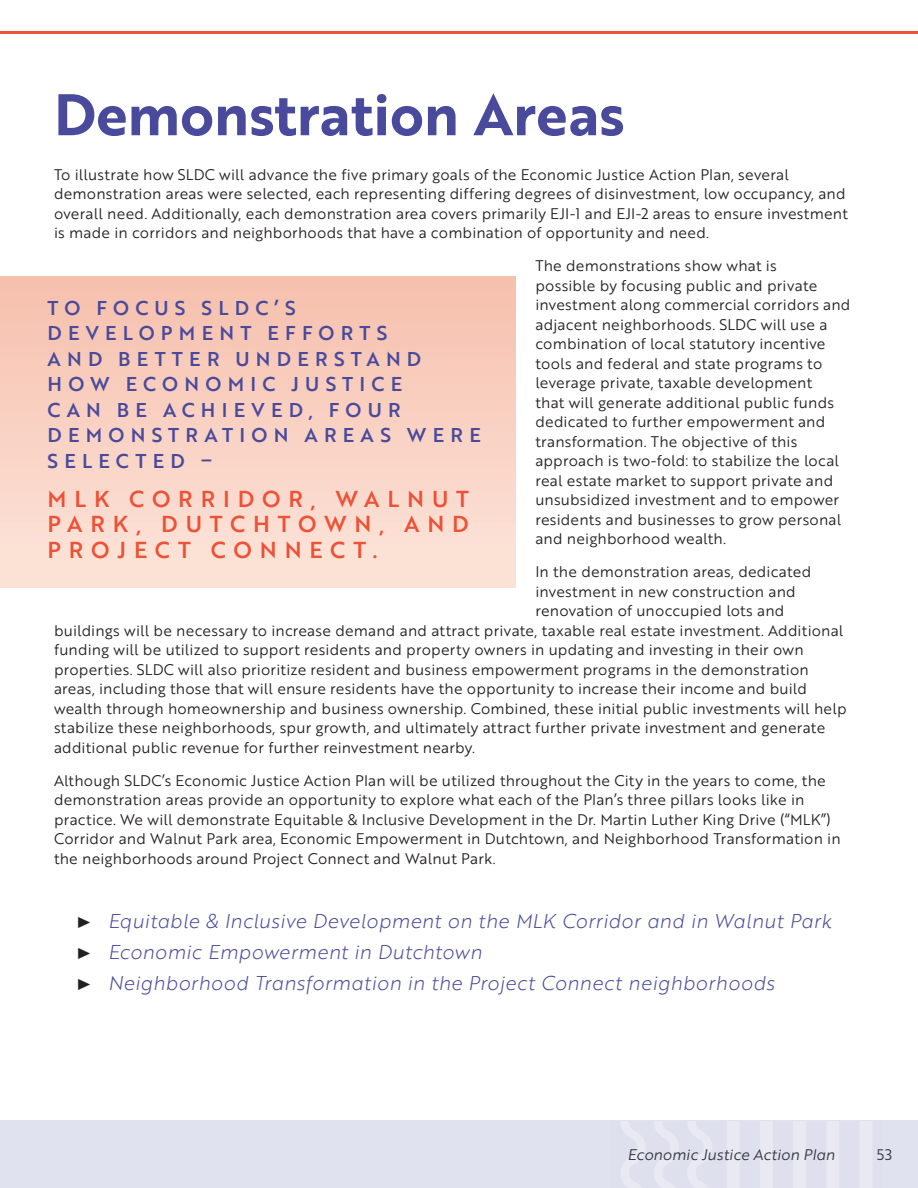
<style>
.page{position:relative;width:918px;height:1188px;background:#fff}
.page>*{position:absolute;margin:0;border:0;box-sizing:border-box;transform-origin:0 0}
.t1{font:57px "Brother 1816 Bold";color:#494a9b}
.t2{font:22.5px/25.5px "Brother 1816 Medium";letter-spacing:.35em;color:#ed5136;text-align:justify}
.t3{font:19.5px/30.8px "Brother 1816 Light Italic";letter-spacing:.015em;color:#494a9b}
.t4{font:19.5px/25.5px "Brother 1816 Medium";letter-spacing:.32em;color:#494a9b}
.t5{font:15px/19.5px "Brother 1816 Book";letter-spacing:.015em;color:#231f20}
.t6{font:15px "Brother 1816 Book Italic";color:#323640}
.t7{font:15px "Brother 1816 Book";color:#323640}
.s1{font-family:"Helvetica Neue";font-weight:300;font-size:15.75px;color:#231f20}
</style>
<div class="page">
<div style="left:0;top:277px;width:515px;height:311px;background:linear-gradient(to bottom,#f6c0ae,#fce4da)"></div>
<hr style="left:0;top:31px;width:918px;height:3px;background:#ed5136">
<div style="left:0;top:1120px;width:918px;height:68px;background:#e1e2f0"></div>
<h1 class="t1" style="left:54px;top:71px;width:572px">Demonstration Areas</h1>
<p class="t5" style="left:54px;top:164px;width:795px">To illustrate how SLDC will advance the five primary goals of the Economic Justice Action Plan, several demonstration areas were selected, each representing differing degrees of disinvestment, low occupancy, and overall need. Additionally, each demonstration area covers primarily EJI-1 and EJI-2 areas to ensure investment is made in corridors and neighborhoods that have a combination of opportunity and need.</p>
<p class="t5" style="left:535px;top:256px;width:317px">The demonstrations show what is<br>possible by focusing public and private investment along commercial corridors and adjacent neighborhoods. SLDC will use a combination of local statutory incentive tools and federal and state programs to leverage private, taxable development<br>that will generate additional public funds dedicated to further empowerment and transformation. The objective of this approach is two-fold: to stabilize the local real estate market to support private and unsubsidized investment and to empower residents and businesses to grow personal and neighborhood wealth.</p>
<p class="t5" style="left:535px;top:562px;width:277px">In the demonstration areas, dedicated</p>
<p class="t5" style="left:535px;top:581px;width:262px">investment in new construction and</p>
<p class="t5" style="left:535px;top:601px;width:251px">renovation of unoccupied lots and</p>
<p class="t5" style="left:54px;top:620px;width:791px">buildings will be necessary to increase demand and attract private, taxable real estate investment. Additional</p>
<p class="t5" style="left:54px;top:640px;width:751px">funding will be utilized to support residents and property owners in updating and investing in their own</p>
<p class="t5" style="left:54px;top:659px;width:756px">properties. SLDC will also prioritize resident and business empowerment programs in the demonstration</p>
<p class="t5" style="left:54px;top:679px;width:755px">areas, including those that will ensure residents have the opportunity to increase their income and build</p>
<p class="t5" style="left:54px;top:698px;width:794px">wealth through homeownership and business ownership. Combined, these initial public investments will help</p>
<p class="t5" style="left:54px;top:718px;width:773px">stabilize these neighborhoods, spur growth, and ultimately attract further private investment and generate</p>
<p class="t5" style="left:54px;top:737px;width:423px">additional public revenue for further reinvestment nearby.</p>
<p class="t5" style="left:54px;top:770px;width:788px">Although SLDC’s Economic Justice Action Plan will be utilized throughout the City in the years to come, the demonstration areas provide an opportunity to explore what each of the Plan’s three pillars looks like in practice. We will demonstrate Equitable &amp; Inclusive Development in the Dr. Martin Luther King Drive (“MLK”)<br>Corridor and Walnut Park area, Economic Empowerment in Dutchtown, and Neighborhood Transformation in the neighborhoods around Project Connect and Walnut Park.</p>
<h3 class="t4" style="left:48px;top:294px;width:435px">TO FOCUS SLDC’S<br>DEVELOPMENT EFFORTS<br>AND BETTER UNDERSTAND<br>HOW ECONOMIC JUSTICE<br>CAN BE ACHIEVED, FOUR<br>DEMONSTRATION AREAS WERE<br>SELECTED –</h3>
<h2 class="t2" style="left:48px;top:485px;width:423px">MLK CORRIDOR, WALNUT PARK, DUTCHTOWN, AND PROJECT CONNECT.</h2>
<h3 class="t3" style="left:74px;top:905px;width:759px"><span class="s1">Ҙ</span> Equitable &amp; Inclusive Development on the MLK Corridor and in Walnut Park<br><span class="s1">Ҙ</span> Economic Empowerment in Dutchtown<br><span class="s1">Ҙ</span> Neighborhood Transformation in the Project Connect neighborhoods</h3>
<p class="t6" style="left:627px;top:1144px;width:209px">Economic Justice Action Plan</p>
<p class="t7" style="left:877px;top:1144px;width:17px">53</p>
</div>
